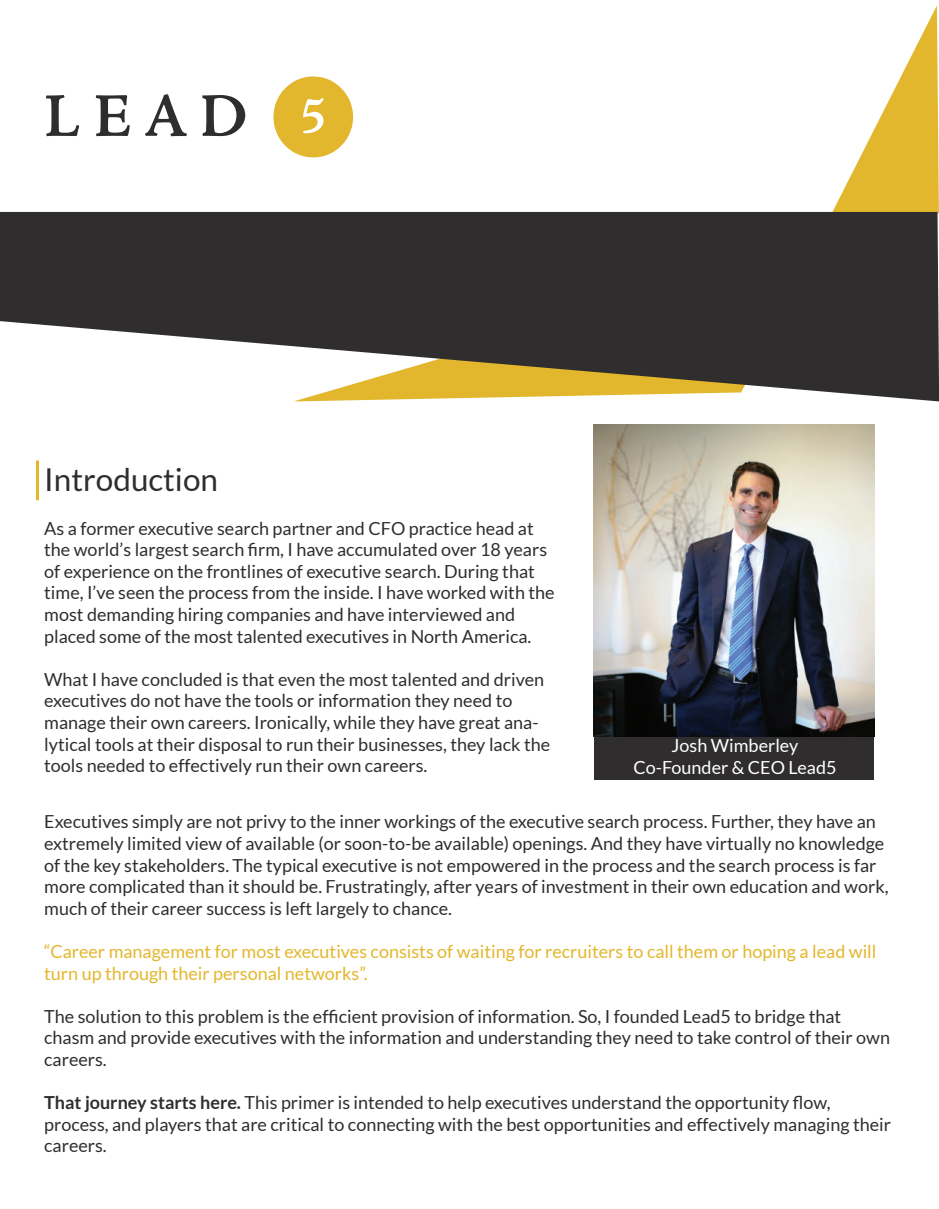
<style>
.page{position:relative;width:939px;height:1209px;background:#fff}
.page>*{position:absolute;margin:0;border:0;box-sizing:border-box;transform-origin:0 0}
.t1{font:31.5px "Lato";color:#302d2f}
.t2{font:18px/21.6px "Lato";color:#302d2f}
.t3{font:18px/21.6px "Lato";color:#e3b72d}
.t4{font:18px/21.6px "Lato";color:#fff;text-align:center}
.s1{font-weight:700}
</style>
<div class="page">
<div style="left:594px;top:736px;width:280px;height:44px;background:#302d2f"></div>
<svg style="left:46px;top:95px;width:33px;height:41px"></svg>
<svg style="left:96px;top:95px;width:34px;height:41px"></svg>
<svg style="left:145px;top:94px;width:42px;height:42px"></svg>
<svg style="left:202px;top:95px;width:43px;height:41px"></svg>
<svg style="left:273px;top:82px;width:20px;height:70px"></svg>
<svg style="left:293px;top:5px;width:646px;height:207px"></svg>
<svg style="left:0;top:212px;width:939px;height:189px;fill:#302d2f"></svg>
<img style="left:594px;top:424px;width:280px;height:312px">
<hr style="left:36px;top:460px;width:3px;height:40px;background:#e3b72d">
<h1 class="t1" style="left:44px;top:463px;width:175px">Introduction</h1>
<p class="t2" style="left:44px;top:517px;width:512px">As a former executive search partner and CFO practice head at the world’s largest search firm, I have accumulated over 18 years of experience on the frontlines of executive search. During that time, I’ve seen the process from the inside. I have worked with the most demanding hiring companies and have interviewed and placed some of the most talented executives in North America.</p>
<p class="t2" style="left:44px;top:668px;width:507px">What I have concluded is that even the most talented and driven executives do not have the tools or information they need to manage their own careers. Ironically, while they have great ana&shy;lytical tools at their disposal to run their businesses, they lack the tools needed to effectively run their own careers.</p>
<p class="t2" style="left:44px;top:811px;width:846px">Executives simply are not privy to the inner workings of the executive search process. Further, they have an extremely limited view of available (or soon-to-be available) openings. And they have virtually no knowledge of the key stakeholders. The typical executive is not empowered in the process and the search process is far more complicated than it should be. Frustratingly, after years of investment in their own education and work, much of their career success is left largely to chance.</p>
<p class="t3" style="left:44px;top:941px;width:834px">“Career management for most executives consists of waiting for recruiters to call them or hoping a lead will turn up through their personal networks”.</p>
<p class="t2" style="left:44px;top:1005px;width:847px">The solution to this problem is the efficient provision of information. So, I founded Lead5 to bridge that chasm and provide executives with the information and understanding they need to take control of their own careers.</p>
<p class="t2" style="left:44px;top:1092px;width:848px"><span class="s1">That journey starts here.</span> This primer is intended to help executives understand the opportunity flow, process, and players that are critical to connecting with the best opportunities and effectively managing their careers.</p>
<p class="t4" style="left:633px;top:735px;width:205px">Josh Wimberley<br>Co-Founder &amp; CEO Lead5</p>
</div>
